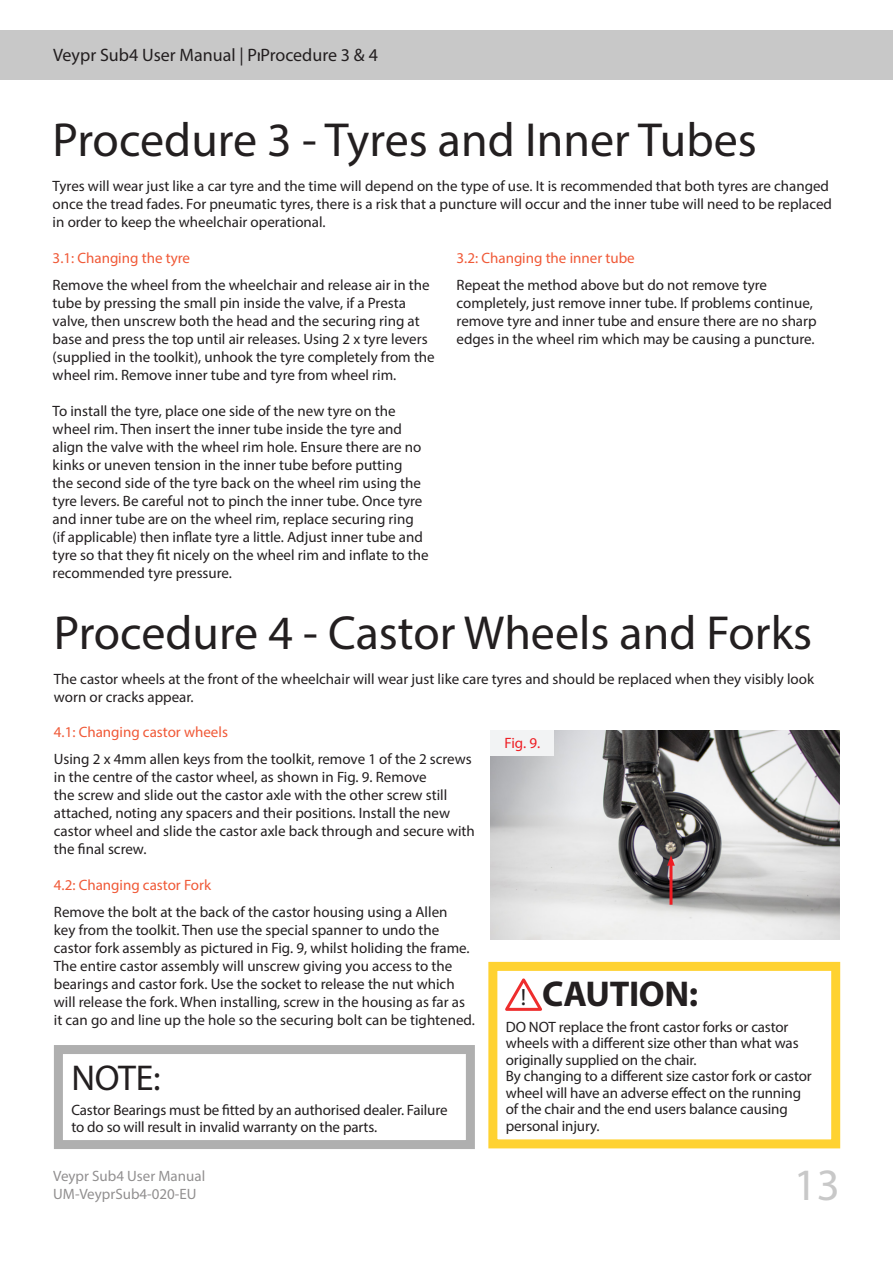
<style>
.page{position:relative;width:893px;height:1263px;background:#fff}
.page>*{position:absolute;margin:0;border:0;box-sizing:border-box;transform-origin:0 0}
.Heading_1{font:48px "Myriad Pro";color:#231f20}
.t1{font:45px "Myriad Pro";color:#c8c8c8}
.Box_Heading{font:700 36px "Myriad Pro";letter-spacing:-.01em;color:#231f20}
.Box_Heading-2{font:36px "Myriad Pro";color:#231f20}
.t2{font:23.55px "Myriad Pro";color:#231f20}
.t3{font:18px "Myriad Pro";color:#231f20}
.Box_Text_10_11{font:15px/18px "Myriad Pro";color:#231f20}
.Internal_Heading_-_R{font:15px "Myriad Pro";color:#f05937}
.Image_no{font:15px "Myriad Pro";color:#ee1d23}
</style>
<div class="page">
<div style="left:0;top:31px;width:893px;height:49px;background:#c8c8c8"></div>
<div style="left:54px;top:1045px;width:421px;height:104px;border:9px solid #afafaf"></div>
<div style="left:488px;top:962px;width:352px;height:186px;border:9px solid #ffd231"></div>
<svg style="left:505px;top:978px;width:37px;height:33px"></svg>
<img style="left:490px;top:730px;width:350px;height:210px">
<div style="left:490px;top:730px;width:64px;height:26px;background:#f2f3f4"></div>
<hr style="left:669px;top:863px;width:3px;height:42px;background:#ee1d23">
<svg style="left:667px;top:855px;width:8px;height:11px"></svg>
<p class="t3" style="left:53px;top:44px;width:286px">Veypr Sub4 User Manual | Procedure 3</p>
<p class="t3" style="left:260px;top:44px;width:119px">Procedure 3 &amp; 4</p>
<p class="Heading_1" style="left:53px;top:111px;width:706px">Procedure 3 - Tyres and Inner Tubes</p>
<p class="Box_Text_10_11" style="left:53px;top:177px;width:781px">Tyres will wear just like a car tyre and the time will depend on the type of use. It is recommended that both tyres are changed once the tread fades. For pneumatic tyres, there is a risk that a puncture will occur and the inner tube will need to be replaced in order to keep the wheelchair operational.</p>
<p class="Internal_Heading_-_R" style="left:53px;top:249px;width:139px">3.1: Changing the tyre</p>
<p class="Box_Text_10_11" style="left:53px;top:276px;width:384px">Remove the wheel from the wheelchair and release air in the tube by pressing the small pin inside the valve, if a Presta valve, then unscrew both the head and the securing ring at base and press the top until air releases. Using 2 x tyre levers (supplied in the toolkit), unhook the tyre completely from the wheel rim. Remove inner tube and tyre from wheel rim.</p>
<p class="Box_Text_10_11" style="left:53px;top:402px;width:378px">To install the tyre, place one side of the new tyre on the wheel rim. Then insert the inner tube inside the tyre and align the valve with the wheel rim hole. Ensure there are no kinks or uneven tension in the inner tube before putting<br>the second side of the tyre back on the wheel rim using the tyre levers. Be careful not to pinch the inner tube. Once tyre and inner tube are on the wheel rim, replace securing ring (if applicable) then inflate tyre a little. Adjust inner tube and tyre so that they fit nicely on the wheel rim and inflate to the recommended tyre pressure.</p>
<p class="Internal_Heading_-_R" style="left:457px;top:249px;width:180px">3.2: Changing the inner tube</p>
<p class="Box_Text_10_11" style="left:457px;top:276px;width:362px">Repeat the method above but do not remove tyre completely, just remove inner tube. If problems continue, remove tyre and inner tube and ensure there are no sharp edges in the wheel rim which may be causing a puncture.</p>
<p class="Heading_1" style="left:54px;top:603px;width:760px">Procedure 4 - Castor Wheels and Forks</p>
<p class="Box_Text_10_11" style="left:54px;top:670px;width:762px">The castor wheels at the front of the wheelchair will wear just like care tyres and should be replaced when they visibly look worn or cracks appear.</p>
<p class="Internal_Heading_-_R" style="left:54px;top:722px;width:176px">4.1: Changing castor wheels</p>
<p class="Box_Text_10_11" style="left:54px;top:749px;width:422px">Using 2 x 4mm allen keys from the toolkit, remove 1 of the 2 screws in the centre of the castor wheel, as shown in Fig. 9. Remove<br>the screw and slide out the castor axle with the other screw still attached, noting any spacers and their positions. Install the new castor wheel and slide the castor axle back through and secure with the final screw.</p>
<p class="Internal_Heading_-_R" style="left:54px;top:875px;width:159px">4.2: Changing castor Fork</p>
<p class="Box_Text_10_11" style="left:54px;top:902px;width:422px">Remove the bolt at the back of the castor housing using a Allen<br>key from the toolkit. Then use the special spanner to undo the castor fork assembly as pictured in Fig. 9, whilst holiding the frame.<br>The entire castor assembly will unscrew giving you access to the bearings and castor fork. Use the socket to release the nut which will release the fork. When installing, screw in the housing as far as it can go and line up the hole so the securing bolt can be tightened.</p>
<p class="Box_Heading-2" style="left:71px;top:1055px;width:91px">NOTE:</p>
<p class="Box_Text_10_11" style="left:71px;top:1101px;width:378px;line-height:16.5px">Castor Bearings must be fitted by an authorised dealer. Failure to do so will result in invalid warranty on the parts.</p>
<p class="Image_no" style="left:505px;top:734px;width:37px">Fig. 9.</p>
<p class="Box_Heading" style="left:542px;top:971px;width:158px">CAUTION:</p>
<p class="Box_Text_10_11" style="left:506px;top:1018px;width:294px;line-height:16.5px">DO NOT replace the front castor forks or castor wheels with a different size other than what was originally supplied on the chair.</p>
<p class="Box_Text_10_11" style="left:506px;top:1068px;width:307px;line-height:16.5px">By changing to a different size castor fork or castor wheel will have an adverse effect on the running of the chair and the end users balance causing personal injury.</p>
<h3 class="t2" style="left:521px;top:982px;width:7px">!</h3>
<p class="Box_Text_10_11" style="left:53px;top:1167px;width:154px">Veypr Sub4 User Manual<br>UM-VeyprSub4-020-EU</p>
<h2 class="t1" style="left:794px;top:1157px;width:48px">13</h2>
</div>
